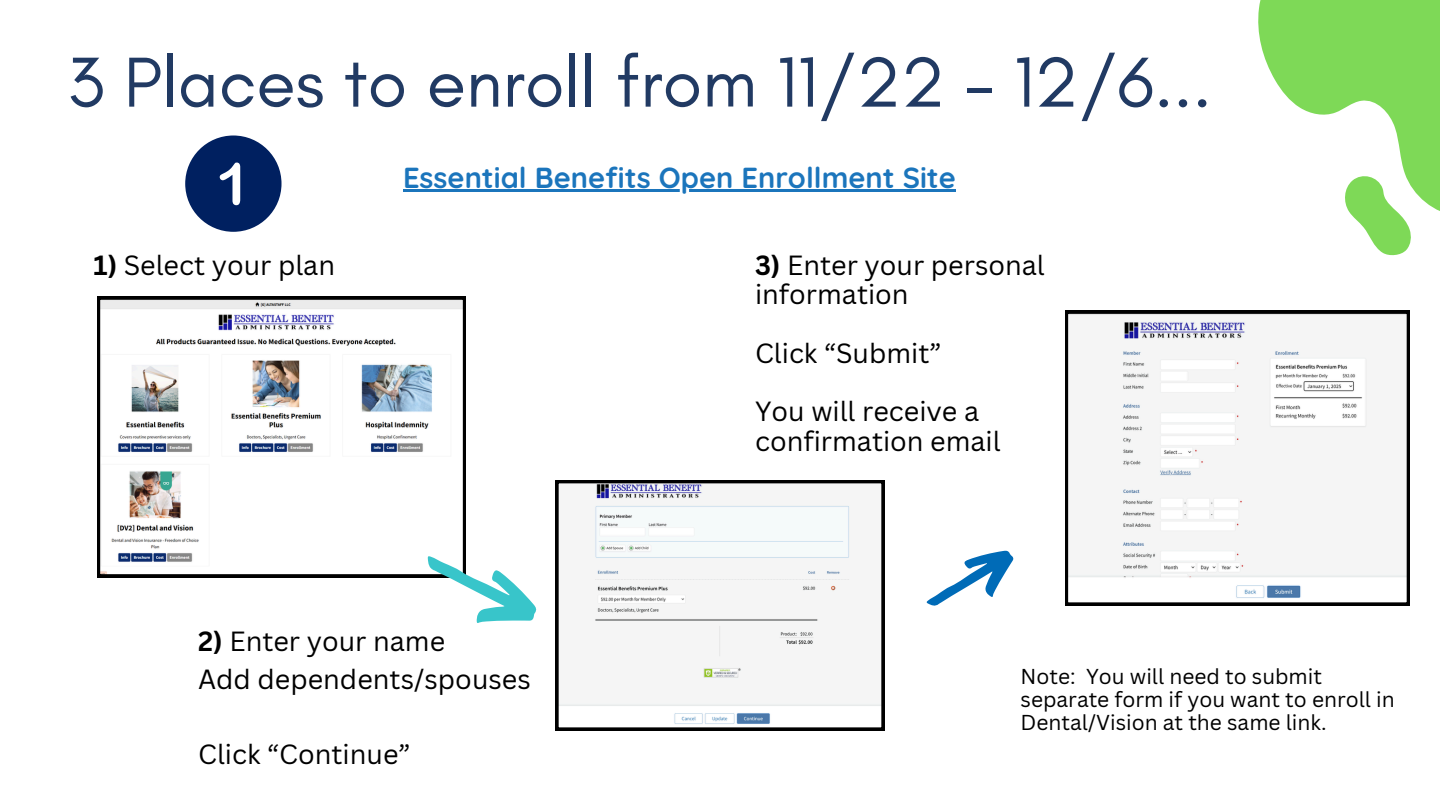
<style>
.page{position:relative;width:1440px;height:810px;background:#fff}
.page>*{position:absolute;margin:0;border:0;box-sizing:border-box;transform-origin:0 0}
.t1{font:72px "Glacial Indifference";color:#213a63}
.t2{font:700 29px "Quicksand";color:#1b75bc}
.t3{font:27px/29.2px "Canva Sans";color:#000}
.t4{font:21px/23.2px "Canva Sans";color:#000}
.s1{font-weight:700}
</style>
<div class="page">
<svg style="left:1258px;top:0;width:182px;height:256px;fill:#7ed957"></svg>
<svg style="left:97px;top:297px;width:369px;height:280px"></svg>
<svg style="left:556px;top:480px;width:328px;height:250px"></svg>
<div style="left:185px;top:136px;width:96px;height:96px;background:#002060;border-radius:50%"></div>
<svg style="left:220px;top:163px;width:20px;height:42px"></svg>
<svg style="left:1065px;top:311px;width:344px;height:294px"></svg>
<svg style="left:926px;top:550px;width:88px;height:56px"></svg>
<hr style="left:403px;top:189px;width:553px;height:2px;background:#1b75bc">
<svg style="left:411px;top:535px;width:126px;height:88px"></svg>
<h3 class="t1" style="left:67px;top:38px;width:1146px">3 Places to enroll from 11/22 - 12/6...</h3>
<h2 class="t2" style="left:403px;top:159px;width:554px">Essential Benefits Open Enrollment Site</h2>
<h3 class="t3" style="left:94px;top:250px;width:243px"><span class="s1">1)</span> Select your plan</h3>
<p class="t3" style="left:755px;top:250px;width:291px"><span class="s1">3)</span> Enter your personal information</p>
<p class="t3" style="left:755px;top:338px;width:188px">Click “Submit”</p>
<p class="t3" style="left:755px;top:396px;width:247px">You will receive a confirmation email</p>
<h3 class="t3" style="left:198px;top:622px;width:334px;line-height:37.5px"><span class="s1">2)</span> Enter your name<br>Add dependents/spouses</h3>
<h3 class="t3" style="left:198px;top:739px;width:214px">Click “Continue”</h3>
<p class="t4" style="left:1021px;top:664px;width:376px">Note: You will need to submit separate form if you want to enroll in<br>Dental/Vision at the same link.</p>
</div>
